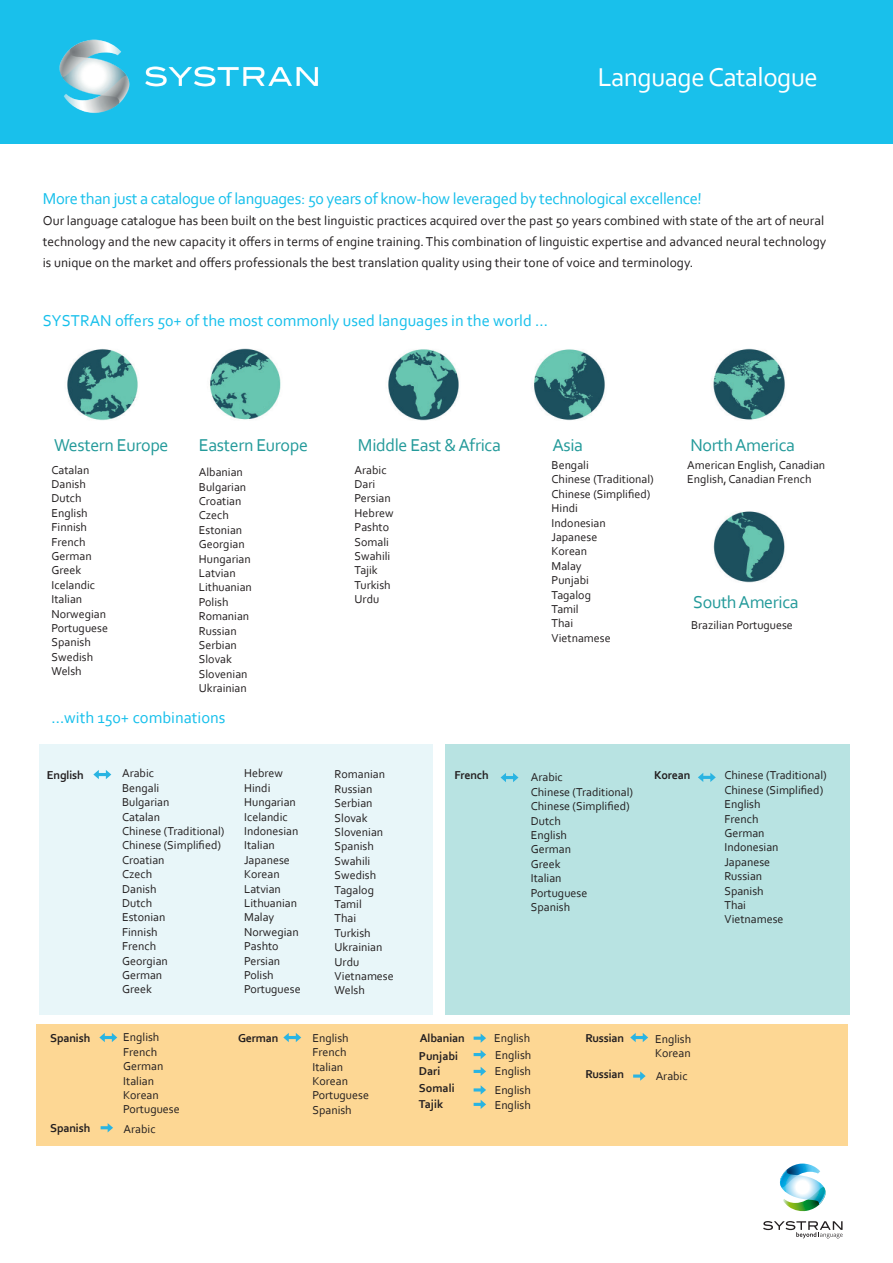
<style>
.page{position:relative;width:893px;height:1263px;background:#fff}
.page>*{position:absolute;margin:0;border:0;box-sizing:border-box;transform-origin:0 0}
.t1{font:27px "Corbel";letter-spacing:-.02em;color:#fff}
.t2{font:18px "Corbel";letter-spacing:-.02em;color:#239a9a}
.t3{font:16.5px "Corbel";letter-spacing:-.02em;color:#15bfeb}
.t4{font:16.5px "Corbel";color:#15bfeb}
.t5{font:13.5px/21px "Corbel";color:#231f20}
.t6{font:12px/14.4px "Corbel";color:#231f20}
.t7{font:700 12px/16.2px "Corbel";letter-spacing:-.015em;color:#231f20}
</style>
<div class="page">
<img style="left:713px;top:511px;width:72px;height:72px">
<img style="left:713px;top:348px;width:72px;height:72px">
<img style="left:533px;top:349px;width:72px;height:72px">
<img style="left:388px;top:349px;width:71px;height:72px">
<img style="left:210px;top:348px;width:71px;height:72px">
<img style="left:67px;top:349px;width:71px;height:72px">
<div style="left:36px;top:1024px;width:811px;height:121px;background:#fdd794"></div>
<div style="left:445px;top:744px;width:404px;height:271px;background:#b8e3e2"></div>
<div style="left:39px;top:744px;width:394px;height:271px;background:#e8f6f9"></div>
<svg style="left:630px;top:1033px;width:18px;height:9px"></svg>
<svg style="left:698px;top:773px;width:18px;height:9px"></svg>
<svg style="left:283px;top:1033px;width:18px;height:9px"></svg>
<svg style="left:99px;top:1033px;width:18px;height:9px"></svg>
<svg style="left:474px;top:1067px;width:12px;height:9px"></svg>
<svg style="left:93px;top:770px;width:18px;height:9px"></svg>
<svg style="left:501px;top:773px;width:17px;height:9px"></svg>
<div style="left:0;top:0;width:893px;height:143px;background:#19c0eb"></div>
<svg style="left:474px;top:1033px;width:12px;height:10px"></svg>
<svg style="left:474px;top:1050px;width:12px;height:9px"></svg>
<svg style="left:474px;top:1085px;width:12px;height:9px"></svg>
<svg style="left:474px;top:1100px;width:12px;height:9px"></svg>
<svg style="left:101px;top:1123px;width:12px;height:9px"></svg>
<svg style="left:633px;top:1071px;width:13px;height:10px"></svg>
<svg style="left:779px;top:1163px;width:47px;height:49px"></svg>
<svg style="left:763px;top:1221px;width:80px;height:17px"></svg>
<img style="left:59px;top:39px;width:259px;height:74px">
<h1 class="t1" style="left:598px;top:60px;width:222px">Language Catalogue</h1>
<h3 class="t3" style="left:43px;top:188px;width:661px">More than just a catalogue of languages: 50 years of know-how leveraged by technological excellence!</h3>
<p class="t5" style="left:43px;top:210px;width:785px">Our language catalogue has been built on the best linguistic practices acquired over the past 50 years combined with state of the art of neural technology and the new capacity it offers in terms of engine training. This combination of linguistic expertise and advanced neural technology is unique on the market and offers professionals the best translation quality using their tone of voice and terminology.</p>
<h3 class="t4" style="left:43px;top:310px;width:507px">SYSTRAN offers 50+ of the most commonly used languages in the world ...</h3>
<h2 class="t2" style="left:54px;top:433px;width:116px">Western Europe</h2>
<h2 class="t2" style="left:358px;top:433px;width:144px">Middle East &amp; Africa</h2>
<h2 class="t2" style="left:552px;top:433px;width:32px">Asia</h2>
<p class="t6" style="left:52px;top:462px;width:58px">Catalan<br>Danish<br>Dutch<br>English<br>Finnish<br>French<br>German<br>Greek<br>Icelandic<br>Italian<br>Norwegian<br>Portuguese<br>Spanish<br>Swedish<br>Welsh</p>
<h2 class="t2" style="left:199px;top:433px;width:111px">Eastern Europe</h2>
<p class="t6" style="left:552px;top:457px;width:104px">Bengali<br>Chinese (Traditional)<br>Chinese (Simplified)<br>Hindi<br>Indonesian<br>Japanese<br>Korean<br>Malay<br>Punjabi<br>Tagalog<br>Tamil<br>Thai<br>Vietnamese</p>
<p class="t6" style="left:355px;top:462px;width:40px">Arabic<br>Dari<br>Persian<br>Hebrew<br>Pashto<br>Somali<br>Swahili<br>Tajik<br>Turkish<br>Urdu</p>
<p class="t6" style="left:199px;top:465px;width:54px">Albanian<br>Bulgarian<br>Croatian<br>Czech<br>Estonian<br>Georgian<br>Hungarian<br>Latvian<br>Lithuanian<br>Polish<br>Romanian<br>Russian<br>Serbian<br>Slovak<br>Slovenian<br>Ukrainian</p>
<h3 class="t4" style="left:52px;top:707px;width:176px">...with 150+ combinations</h3>
<h2 class="t2" style="left:690px;top:433px;width:106px">North America</h2>
<p class="t6" style="left:687px;top:457px;width:139px">American English, Canadian<br>English, Canadian French</p>
<h2 class="t2" style="left:693px;top:591px;width:107px">South America</h2>
<p class="t6" style="left:691px;top:617px;width:103px">Brazilian Portuguese</p>
<p class="t6" style="left:122px;top:766px;width:104px">Arabic<br>Bengali<br>Bulgarian<br>Catalan<br>Chinese (Traditional)<br>Chinese (Simplified)<br>Croatian<br>Czech<br>Danish<br>Dutch<br>Estonian<br>Finnish<br>French<br>Georgian<br>German<br>Greek</p>
<p class="t6" style="left:244px;top:766px;width:58px">Hebrew<br>Hindi<br>Hungarian<br>Icelandic<br>Indonesian<br>Italian<br>Japanese<br>Korean<br>Latvian<br>Lithuanian<br>Malay<br>Norwegian<br>Pashto<br>Persian<br>Polish<br>Portuguese</p>
<p class="t7" style="left:47px;top:767px;width:38px">English</p>
<p class="t6" style="left:335px;top:767px;width:61px">Romanian<br>Russian<br>Serbian<br>Slovak<br>Slovenian<br>Spanish<br>Swahili<br>Swedish<br>Tagalog<br>Tamil<br>Thai<br>Turkish<br>Ukrainian<br>Urdu<br>Vietnamese<br>Welsh</p>
<p class="t7" style="left:50px;top:1029px;width:42px">Spanish</p>
<p class="t6" style="left:123px;top:1030px;width:38px">English</p>
<p class="t7" style="left:238px;top:1029px;width:42px">German</p>
<p class="t6" style="left:123px;top:1044px;width:58px">French<br>German<br>Italian<br>Korean<br>Portuguese</p>
<p class="t7" style="left:50px;top:1120px;width:42px">Spanish</p>
<p class="t6" style="left:124px;top:1121px;width:33px">Arabic</p>
<p class="t6" style="left:312px;top:1030px;width:58px">English<br>French<br>Italian<br>Korean<br>Portuguese<br>Spanish</p>
<p class="t7" style="left:454px;top:767px;width:36px">French</p>
<p class="t6" style="left:531px;top:770px;width:104px">Arabic<br>Chinese (Traditional)<br>Chinese (Simplified)<br>Dutch<br>English<br>German<br>Greek<br>Italian<br>Portuguese<br>Spanish</p>
<p class="t7" style="left:654px;top:767px;width:38px">Korean</p>
<p class="t7" style="left:420px;top:1030px;width:46px">Albanian</p>
<p class="t7" style="left:419px;top:1047px;width:41px">Punjabi<br>Dari<br>Somali<br>Tajik</p>
<p class="t6" style="left:494px;top:1029px;width:39px;line-height:17px">English<br>English</p>
<p class="t6" style="left:495px;top:1081px;width:38px;line-height:15.9px">English<br>English</p>
<p class="t6" style="left:495px;top:1063px;width:38px">English</p>
<p class="t7" style="left:585px;top:1029px;width:40px">Russian</p>
<p class="t6" style="left:655px;top:1031px;width:38px">English<br>Korean</p>
<p class="t7" style="left:585px;top:1066px;width:40px">Russian</p>
<p class="t6" style="left:656px;top:1068px;width:33px">Arabic</p>
<p class="t6" style="left:724px;top:768px;width:104px">Chinese (Traditional)<br>Chinese (Simplified)<br>English<br>French<br>German<br>Indonesian<br>Japanese<br>Russian<br>Spanish<br>Thai<br>Vietnamese</p>
</div>
